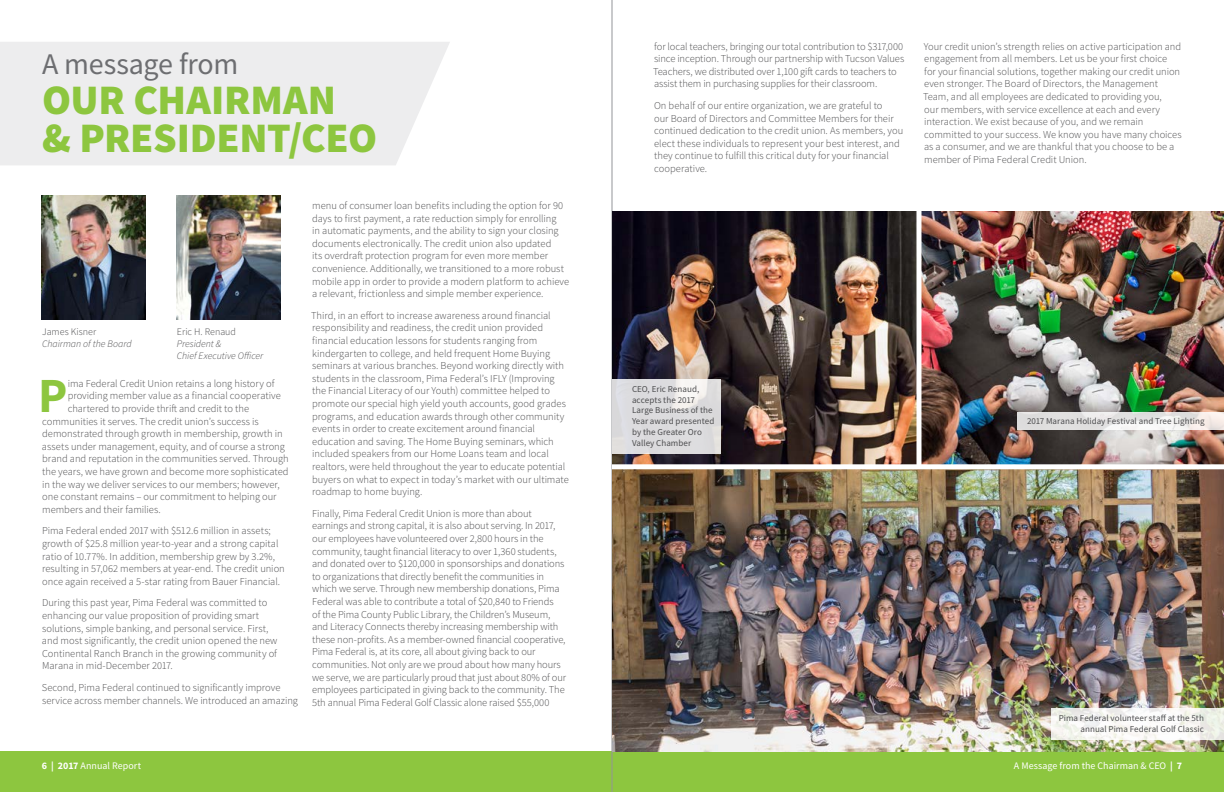
<style>
.page{position:relative;width:1224px;height:792px;background:#fff}
.page>*{position:absolute;margin:0;border:0;box-sizing:border-box;transform-origin:0 0}
.t1{font:700 49.2px "Source Sans Pro";color:#8dc63f}
.t2{font:900 42px/38px "Source Sans Pro";letter-spacing:-.005em;color:#8dc63f}
.t3{font:30px "Source Sans Pro";letter-spacing:-.01em;color:#6d6e71}
.t4{font:300 10.5px/12.6px "Source Sans Pro";letter-spacing:-.005em;color:#4d4d4f}
.t5{font:italic 300 10px/12px "Source Sans Pro";color:#4d4d4f}
.t6{font:10px "Source Sans Pro";color:#fff}
.t7{font:300 10px "Source Sans Pro";color:#4d4d4f}
.t8{font:9px/10.8px "Source Sans Pro";letter-spacing:.005em;color:#4d4d4f}
.s1{font-weight:700}
</style>
<div class="page">
<div style="left:0;top:751px;width:1224px;height:41px;background:#8dc63f"></div>
<hr style="left:612px;top:0;width:1px;height:792px;background:#939598">
<img style="left:612px;top:469px;width:612px;height:282px">
<img style="left:612px;top:212px;width:612px;height:252px">
<div style="left:916px;top:201px;width:6px;height:264px;background:#fff"></div>
<div style="left:0;top:42px;width:450px;height:123px;background:#ededee"></div>
<div style="left:612px;top:464px;width:612px;height:5px;background:#fff"></div>
<img style="left:42px;top:196px;width:104px;height:123px">
<img style="left:177px;top:196px;width:104px;height:123px">
<svg style="left:1051px;top:708px;width:173px;height:32px;fill:#f8f7f3"></svg>
<svg style="left:1018px;top:412px;width:206px;height:18px;fill:#e2e1e1"></svg>
<svg style="left:612px;top:379px;width:109px;height:74px;background:#dededf"></svg>
<h3 class="t3" style="left:42px;top:45px;width:198px">A message from</h3>
<h2 class="t2" style="left:42px;top:81px;width:337px">OUR CHAIRMAN<br>&amp; PRESIDENT/CEO</h2>
<p class="t7" style="left:42px;top:326px;width:56px">James Kisner</p>
<p class="t5" style="left:42px;top:338px;width:91px">Chairman of the Board</p>
<p class="t7" style="left:177px;top:326px;width:61px">Eric H. Renaud</p>
<p class="t5" style="left:177px;top:338px;width:88px">President &amp;<br>Chief Executive Officer</p>
<h1 class="t1" style="left:38px;top:362px;width:31px">P</h1>
<p class="t4" style="left:68px;top:377px;width:208px">ima Federal Credit Union retains a long history of</p>
<p class="t4" style="left:68px;top:390px;width:215px">providing member value as a financial cooperative</p>
<p class="t4" style="left:68px;top:402px;width:183px">chartered to provide thrift and credit to the</p>
<p class="t4" style="left:42px;top:415px;width:218px">communities it serves. The credit union’s success is</p>
<p class="t4" style="left:42px;top:428px;width:242px">demonstrated through growth in membership, growth in</p>
<p class="t4" style="left:42px;top:440px;width:244px">assets under management, equity, and of course a strong</p>
<p class="t4" style="left:42px;top:453px;width:248px">brand and reputation in the communities served. Through</p>
<p class="t4" style="left:42px;top:465px;width:248px">the years, we have grown and become more sophisticated</p>
<p class="t4" style="left:42px;top:478px;width:239px">in the way we deliver services to our members; however,</p>
<p class="t4" style="left:42px;top:491px;width:236px">one constant remains – our commitment to helping our</p>
<p class="t4" style="left:42px;top:503px;width:120px">members and their families.</p>
<p class="t4" style="left:42px;top:525px;width:244px">Pima Federal ended 2017 with $512.6 million in assets; growth of $25.8 million year-to-year and a strong capital ratio of 10.77%. In addition, membership grew by 3.2%, resulting in 57,062 members at year-end. The credit union once again received a 5-star rating from Bauer Financial.</p>
<p class="t4" style="left:42px;top:597px;width:237px">During this past year, Pima Federal was committed to enhancing our value proposition of providing smart solutions, simple banking, and personal service. First, and most significantly, the credit union opened the new Continental Ranch Branch in the growing community of Marana in mid-December 2017.</p>
<p class="t4" style="left:42px;top:681px;width:258px">Second, Pima Federal continued to significantly improve service across member channels. We introduced an amazing</p>
<p class="t4" style="left:312px;top:199px;width:259px">menu of consumer loan benefits including the option for 90 days to first payment, a rate reduction simply for enrolling<br>in automatic payments, and the ability to sign your closing documents electronically. The credit union also updated<br>its overdraft protection program for even more member convenience. Additionally, we transitioned to a more robust mobile app in order to provide a modern platform to achieve a relevant, frictionless and simple member experience.</p>
<p class="t4" style="left:311px;top:309px;width:259px">Third, in an effort to increase awareness around financial responsibility and readiness, the credit union provided financial education lessons for students ranging from kindergarten to college, and held frequent Home Buying seminars at various branches. Beyond working directly with students in the classroom, Pima Federal’s IFLY (Improving the Financial Literacy of our Youth) committee helped to promote our special high yield youth accounts, good grades programs, and education awards through other community events in order to create excitement around financial education and saving. The Home Buying seminars, which included speakers from our Home Loans team and local realtors, were held throughout the year to educate potential buyers on what to expect in today’s market with our ultimate roadmap to home buying.</p>
<p class="t4" style="left:312px;top:507px;width:256px">Finally, Pima Federal Credit Union is more than about earnings and strong capital, it is also about serving. In 2017, our employees have volunteered over 2,800 hours in the community, taught financial literacy to over 1,360 students, and donated over to $120,000 in sponsorships and donations to organizations that directly benefit the communities in which we serve. Through new membership donations, Pima Federal was able to contribute a total of $20,840 to Friends<br>of the Pima County Public Library, the Children’s Museum, and Literacy Connects thereby increasing membership with these non-profits. As a member-owned financial cooperative, Pima Federal is, at its core, all about giving back to our communities. Not only are we proud about how many hours we serve, we are particularly proud that just about 80% of our employees participated in giving back to the community. The 5th annual Pima Federal Golf Classic alone raised $55,000</p>
<p class="t4" style="left:653px;top:40px;width:253px">for local teachers, bringing our total contribution to $317,000 since inception. Through our partnership with Tucson Values Teachers, we distributed over 1,100 gift cards to teachers to assist them in purchasing supplies for their classroom.</p>
<p class="t4" style="left:654px;top:99px;width:251px">On behalf of our entire organization, we are grateful to<br>our Board of Directors and Committee Members for their continued dedication to the credit union. As members, you elect these individuals to represent your best interest, and they continue to fulfill this critical duty for your financial cooperative.</p>
<p class="t4" style="left:923px;top:40px;width:260px">Your credit union’s strength relies on active participation and engagement from all members. Let us be your first choice<br>for your financial solutions, together making our credit union even stronger. The Board of Directors, the Management Team, and all employees are dedicated to providing you,<br>our members, with service excellence at each and every interaction. We exist because of you, and we remain committed to your success. We know you have many choices as a consumer, and we are thankful that you choose to be a member of Pima Federal Credit Union.</p>
<p class="t8" style="left:632px;top:383px;width:84px">CEO, Eric Renaud, accepts the 2017<br>Large Business of the<br>Year award presented by the Greater Oro<br>Valley Chamber</p>
<p class="t8" style="left:1027px;top:415px;width:179px">2017 Marana Holiday Festival and Tree Lighting</p>
<p class="t8" style="left:1059px;top:713px;width:147px;text-align:right">Pima Federal volunteer staff at the 5th annual Pima Federal Golf Classic</p>
<p class="t6" style="left:42px;top:760px;width:101px"><span class="s1">6 | 2017</span> Annual Report</p>
<p class="t6" style="left:1014px;top:760px;width:170px">A Message from the Chairman &amp; CEO <span class="s1">| 7</span></p>
</div>
